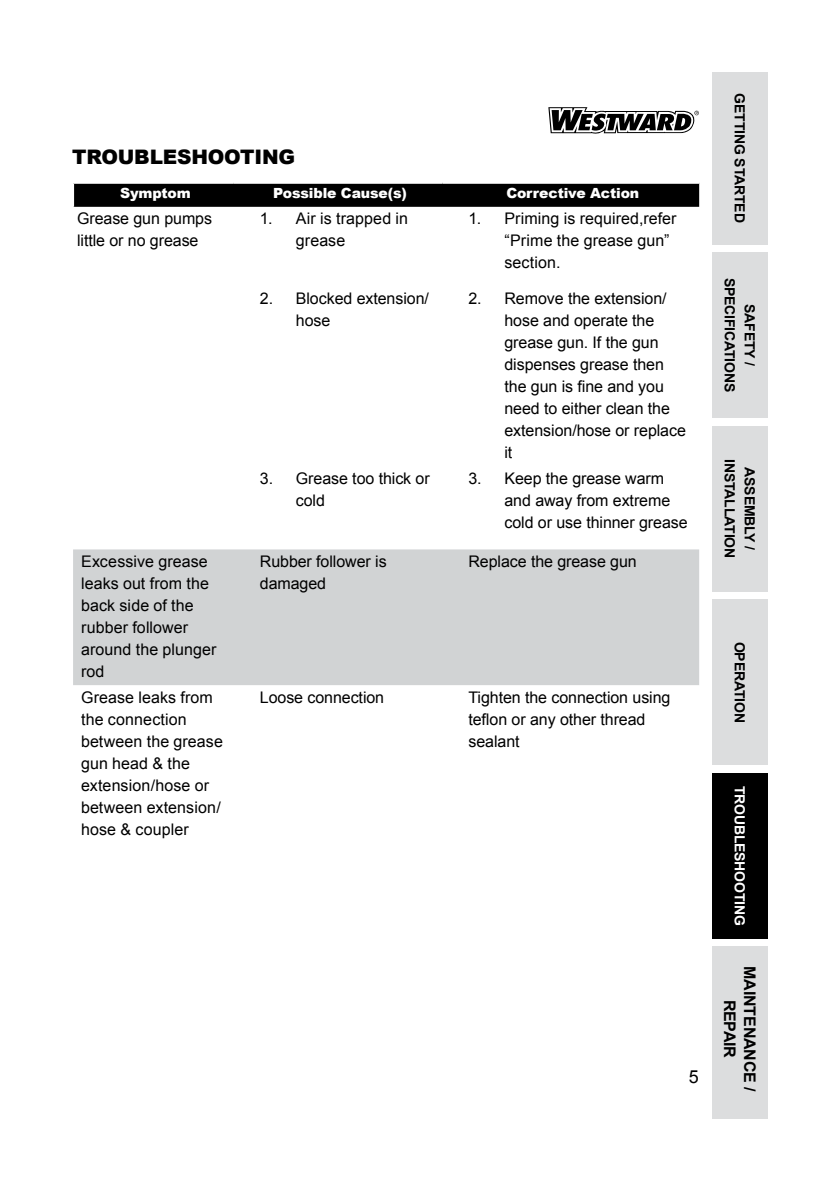
<style>
.page{position:relative;width:840px;height:1191px;background:#fff}
.page>*{position:absolute;margin:0;border:0;box-sizing:border-box;transform-origin:0 0}
.t1{font:900 20px "Arial";letter-spacing:-.01em;color:#000}
.t2{font:18px "Arial";color:#000}
.t3{font:16px/22px "Arial";letter-spacing:-.005em;color:#000}
.t4{font:700 16px/20px "Arial";letter-spacing:-.01em;color:#000;text-align:center}
.t5{font:700 14px/20px "Arial";letter-spacing:-.01em;color:#000;text-align:center}
.t6{font:900 14px "Arial";letter-spacing:-.01em;color:#fff}
.t7{font:700 14px "Arial";letter-spacing:-.01em;color:#fff}
</style>
<div class="page">
<div style="left:711px;top:72px;width:56px;height:172px;background:#dcddde"></div>
<div style="left:711px;top:252px;width:56px;height:166px;background:#dcddde"></div>
<div style="left:711px;top:426px;width:56px;height:165px;background:#dcddde"></div>
<div style="left:711px;top:599px;width:56px;height:166px;background:#dcddde"></div>
<div style="left:711px;top:773px;width:56px;height:165px;background:#000"></div>
<div style="left:711px;top:946px;width:56px;height:172px;background:#dcddde"></div>
<svg style="left:548px;top:107px;width:150px;height:27px"></svg>
<div style="left:74px;top:184px;width:624px;height:23px;background:#000"></div>
<div style="left:73px;top:549px;width:625px;height:136px;background:#d1d3d4"></div>
<p class="t1" style="left:72px;top:142px;width:224px">TROUBLESHOOTING</p>
<p class="t6" style="left:120px;top:183px;width:72px">Symptom</p>
<p class="t6" style="left:273px;top:183px;width:135px">Possible Cause(s)</p>
<p class="t6" style="left:506px;top:183px;width:134px">Corrective Action</p>
<p class="t3" style="left:77px;top:208px;width:136px">Grease gun pumps little or no grease</p>
<p class="t3" style="left:296px;top:208px;width:114px;text-indent:-36px">1. Air is trapped in grease</p>
<p class="t3" style="left:504px;top:208px;width:173px;text-indent:-36px">1. Priming is required,refer “Prime the grease gun” section.</p>
<p class="t3" style="left:296px;top:287px;width:134px;text-indent:-36px">2. Blocked extension/ hose</p>
<p class="t3" style="left:504px;top:287px;width:183px;text-indent:-36px">2. Remove the extension/ hose and operate the grease gun. If the gun dispenses grease then the gun is fine and you need to either clean the extension/hose or replace it</p>
<p class="t3" style="left:296px;top:467px;width:135px;text-indent:-36px">3. Grease too thick or cold</p>
<p class="t3" style="left:504px;top:467px;width:184px;text-indent:-36px">3. Keep the grease warm and away from extreme cold or use thinner grease</p>
<p class="t3" style="left:81px;top:550px;width:137px">Excessive grease leaks out from the back side of the rubber follower around the plunger rod</p>
<p class="t3" style="left:260px;top:550px;width:128px">Rubber follower is damaged</p>
<p class="t3" style="left:468px;top:550px;width:170px">Replace the grease gun</p>
<p class="t3" style="left:81px;top:686px;width:143px">Grease leaks from the connection between the grease gun head &amp; the extension/hose or between extension/ hose &amp; coupler</p>
<p class="t3" style="left:260px;top:686px;width:126px">Loose connection</p>
<p class="t3" style="left:468px;top:686px;width:203px">Tighten the connection using teflon or any other thread sealant</p>
<p class="t2" style="left:688px;top:1065px;width:12px">5</p>
<p class="t5" style="left:749px;top:93px;width:131px;rotate:90deg">Getting Started</p>
<p class="t5" style="left:759px;top:278px;width:115px;rotate:90deg">Safety /<br>Specifications</p>
<p class="t5" style="left:759px;top:459px;width:101px;rotate:90deg">Assembly /<br>Installation</p>
<p class="t5" style="left:749px;top:641px;width:83px;rotate:90deg">Operation</p>
<p class="t7" style="left:748px;top:785px;width:140px;rotate:90deg">Troubleshooting</p>
<p class="t4" style="left:758px;top:966px;width:127px;rotate:90deg">Maintenance /<br>Repair</p>
</div>
